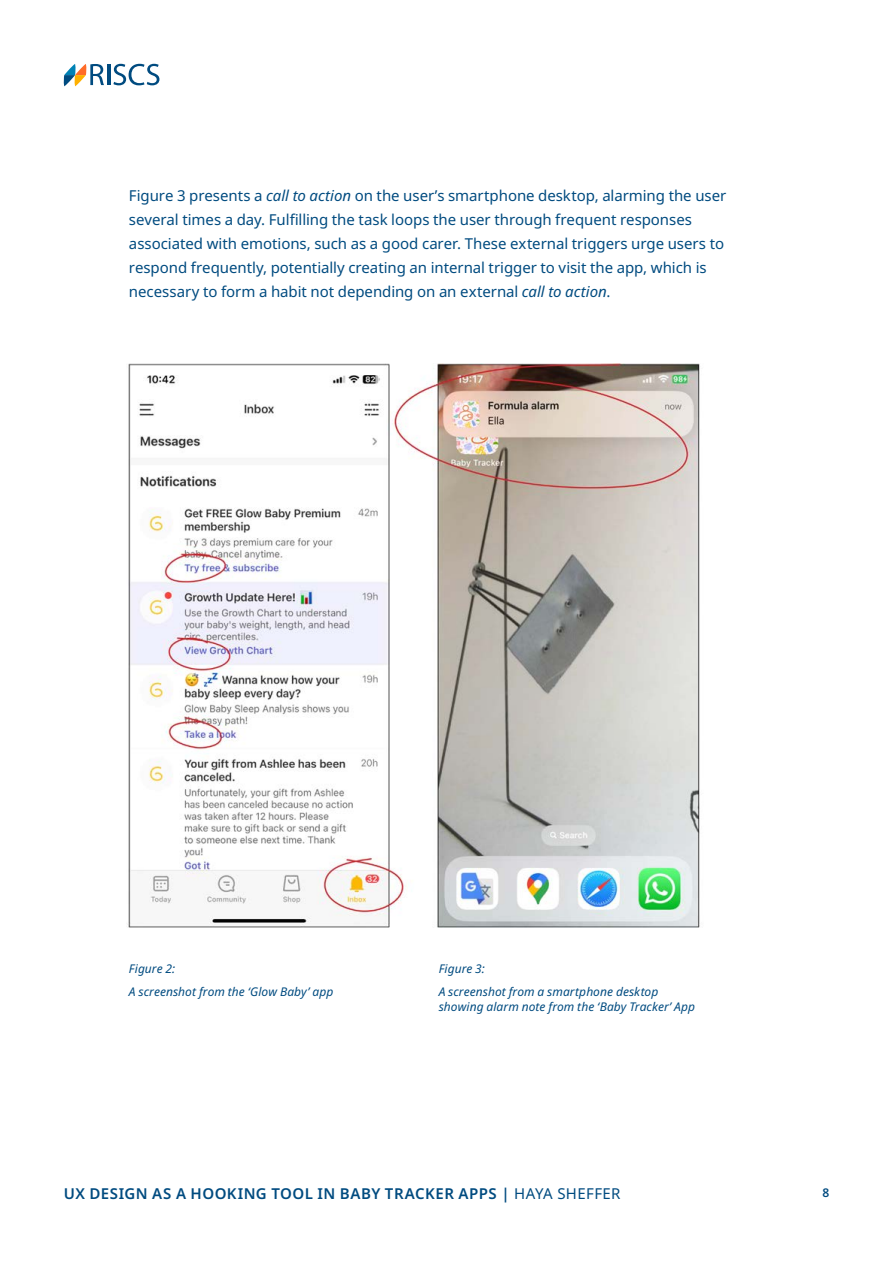
<style>
.page{position:relative;width:893px;height:1263px;background:#fff}
.page>*{position:absolute;margin:0;border:0;box-sizing:border-box;transform-origin:0 0}
.t1{font:15px/24px "Noto Sans";letter-spacing:-.005em;color:#004b80}
.t2{font:600 15px "Noto Sans";letter-spacing:.03em;color:#004b80}
.t3{font:italic 12px/23px "Noto Sans";letter-spacing:.005em;color:#004b80}
.t4{font:600 12px "Noto Sans";color:#004b80}
.s1{font-style:italic}
.s2{font-weight:400}
</style>
<div class="page">
<svg style="left:63px;top:64px;width:41px;height:22px"></svg>
<hr style="left:107px;top:64px;width:3px;height:21px;background:#004b80">
<svg style="left:113px;top:64px;width:46px;height:21px"></svg>
<img style="left:127px;top:364px;width:259px;height:563px">
<img style="left:386px;top:364px;width:314px;height:563px">
<p class="t1" style="left:129px;top:184px;width:599px">Figure 3 presents a <span class="s1">call to action</span> on the user’s smartphone desktop, alarming the user several times a day. Fulfilling the task loops the user through frequent responses associated with emotions, such as a good carer. These external triggers urge users to respond frequently, potentially creating an internal trigger to visit the app, which is necessary to form a habit not depending on an external <span class="s1">call to action</span>.</p>
<p class="t3" style="left:129px;top:958px;width:206px">Figure 2:<br>A screenshot from the ‘Glow Baby’ app</p>
<p class="t3" style="left:439px;top:958px;width:221px">Figure 3:<br>A screenshot from a smartphone desktop</p>
<p class="t3" style="left:439px;top:995px;width:258px">showing alarm note from the ‘Baby Tracker’ App</p>
<p class="t2" style="left:64px;top:1183px;width:558px">UX DESIGN AS A HOOKING TOOL IN BABY TRACKER APPS | <span class="s2">HAYA SHEFFER</span></p>
<p class="t4" style="left:822px;top:1184px;width:8px">8</p>
</div>
